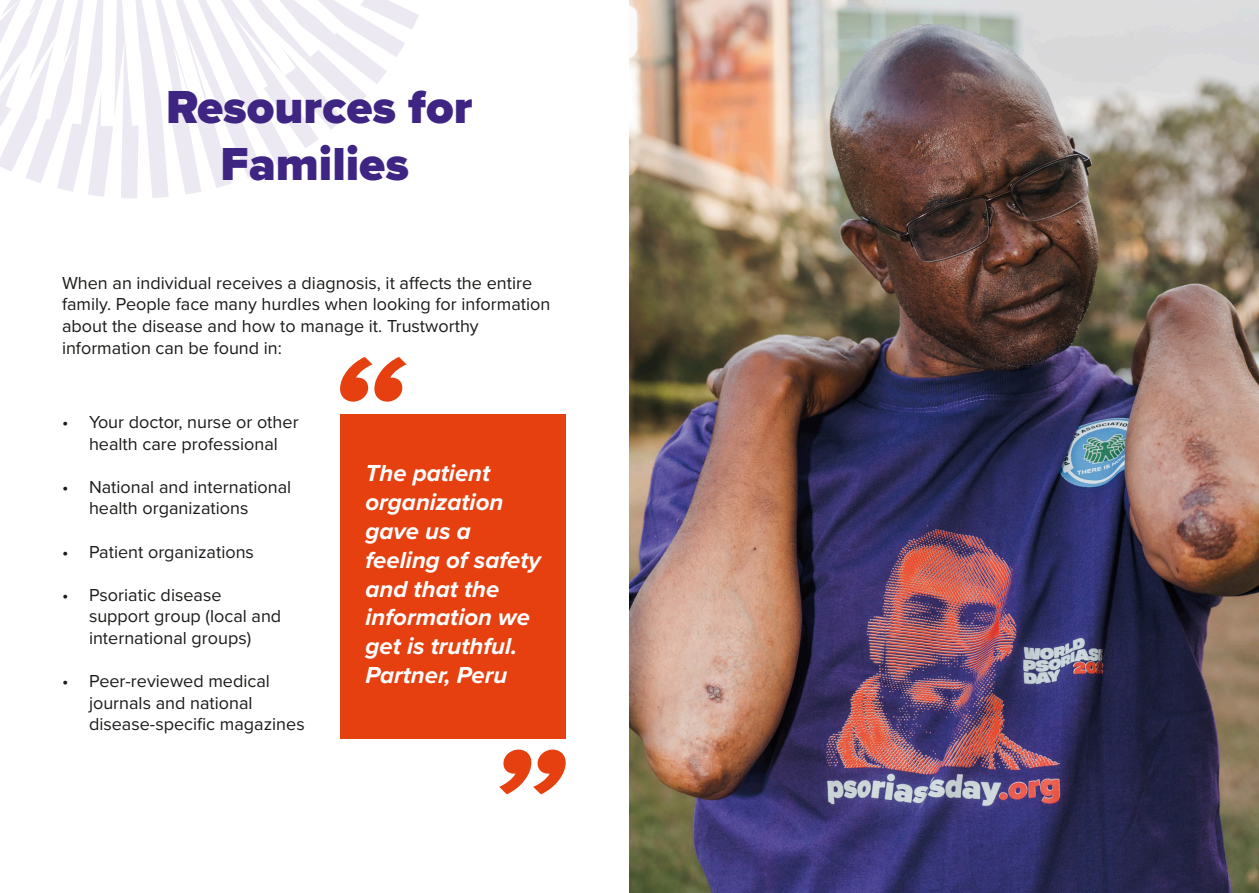
<style>
.page{position:relative;width:1259px;height:893px;background:#fff}
.page>*{position:absolute;margin:0;border:0;box-sizing:border-box;transform-origin:0 0}
.t1{font:900 48px/57.6px "Proxima Nova";color:#3f2583;text-align:center}
.t2{font:italic 700 24px/28.8px "Proxima Nova";color:#fff}
.t3{font:18px/21.6px "Proxima Nova";color:#1c1c1a}
</style>
<div class="page">
<div style="left:340px;top:414px;width:226px;height:324px;background:#e64010"></div>
<svg style="left:340px;top:357px;width:66px;height:45px"></svg>
<svg style="left:0;top:0;width:419px;height:198px"></svg>
<img style="left:629px;top:0;width:630px;height:893px">
<svg style="left:499px;top:750px;width:67px;height:44px"></svg>
<p class="t1" style="left:166px;top:78px;width:308px">Resources for<br>Families</p>
<p class="t3" style="left:62px;top:271px;width:490px">When an individual receives a diagnosis, it affects the entire family. People face many hurdles when looking for information about the disease and how to manage it. Trustworthy information can be found in:</p>
<p class="t3" style="left:62px;top:410px;width:238px;text-align:center">• Your doctor, nurse or other health care professional</p>
<p class="t3" style="left:89px;top:475px;width:204px;text-indent:-27px">• National and international health organizations</p>
<p class="t3" style="left:62px;top:540px;width:193px">• Patient organizations</p>
<p class="t3" style="left:89px;top:583px;width:194px;text-indent:-27px">• Psoriatic disease support group (local and international groups)</p>
<p class="t3" style="left:89px;top:669px;width:217px;text-indent:-27px">• Peer-reviewed medical journals and national disease-specific magazines</p>
<p class="t2" style="left:365px;top:458px;width:177px">The patient organization gave us a feeling of safety and that the information we get is truthful.</p>
<p class="t2" style="left:365px;top:660px;width:143px">Partner, Peru</p>
</div>
